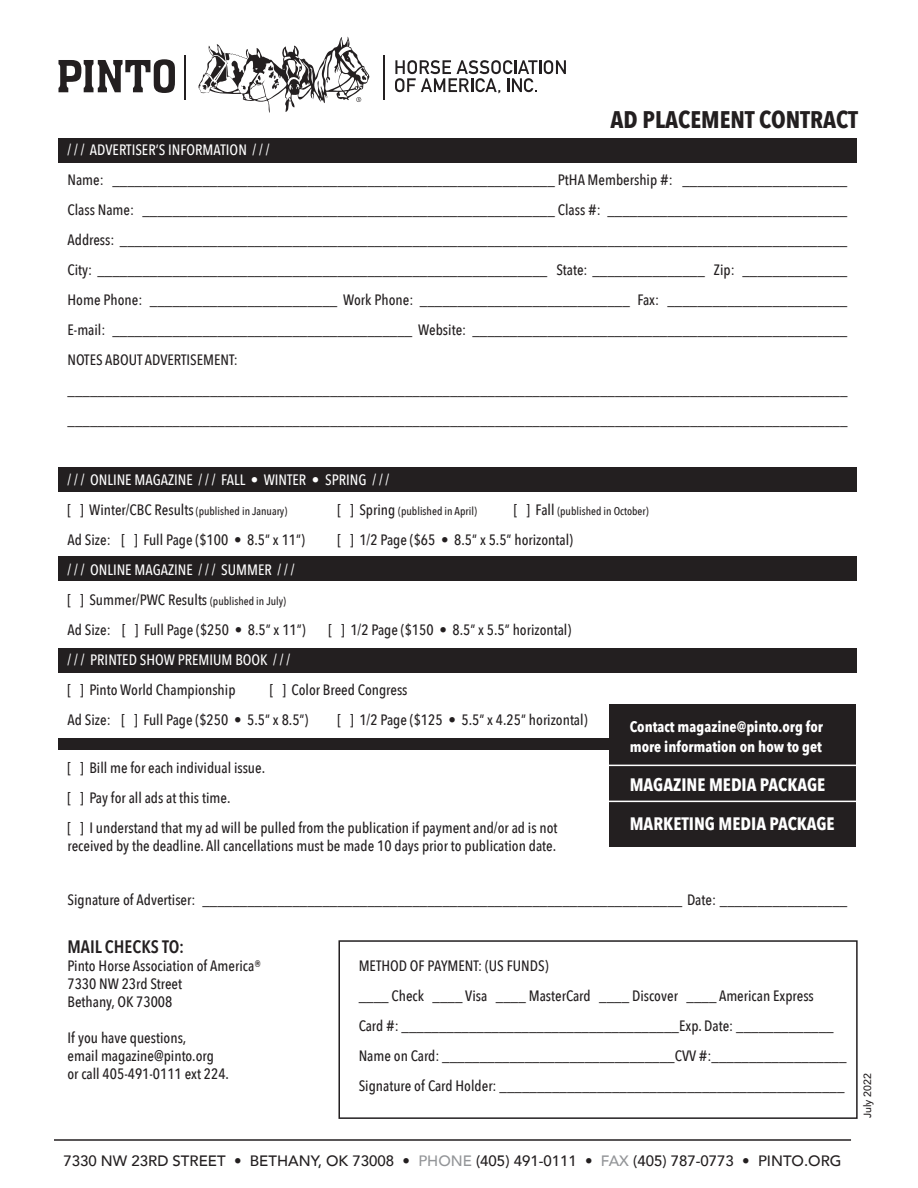
<style>
.page{position:relative;width:918px;height:1188px;background:#fff}
.page>*{position:absolute;margin:0;border:0;box-sizing:border-box;transform-origin:0 0}
.t1{font:700 24px "Avenir Next Condensed";color:#231f20}
.t2{font:700 18px "Avenir Next Condensed";color:#fff}
.t3{font:600 18px "Avenir Next Condensed";color:#231f20}
.t4{font:500 15px/18px "Avenir Next Condensed";color:#231f20}
.t5{font:500 15px "Avenir Next Condensed";color:#fff}
.t6{font:500 15px "Avenir";color:#231f20}
.t7{font:700 15px/19.5px "Avenir Next Condensed";color:#fff}
.t8{font:500 11.25px "Avenir Next Condensed";color:#231f20}
.t9{font:500 10.5px "Avenir";color:#231f20}
.s1{font-family:"Avenir Next"}
.s2{font-size:15px}
.s3{font-size:11.25px}
.s4{color:#939598}
</style>
<div class="page">
<div style="left:58px;top:738px;width:767px;height:12px;background:#231f20"></div>
<div style="left:58px;top:138px;width:799px;height:25px;background:#231f20"></div>
<div style="left:58px;top:648px;width:799px;height:25px;background:#231f20"></div>
<div style="left:610px;top:704px;width:246px;height:143px;background:#231f20"></div>
<div style="left:58px;top:556px;width:799px;height:25px;background:#231f20"></div>
<div style="left:58px;top:467px;width:799px;height:25px;background:#231f20"></div>
<hr style="left:54px;top:1139px;width:797px;height:2px;background:#231f20">
<svg style="left:58px;top:59px;width:117px;height:34px"></svg>
<svg style="left:395px;top:60px;width:171px;height:33px"></svg>
<hr style="left:184px;top:55px;width:1px;height:45px;background:#231f20">
<hr style="left:384px;top:55px;width:1px;height:45px;background:#231f20">
<svg style="left:198px;top:37px;width:171px;height:76px"></svg>
<div style="left:338px;top:940px;width:520px;height:179px;border:2px solid #231f20"></div>
<hr style="left:584px;top:801px;width:283px;height:1px;background:#fff">
<hr style="left:584px;top:765px;width:283px;height:1px;background:#fff">
<p class="t1" style="left:611px;top:105px;width:249px">AD PLACEMENT CONTRACT</p>
<p class="t5" style="left:68px;top:141px;width:204px">/ / / ADVERTISER’S INFORMATION / / /</p>
<p class="t4" style="left:67px;top:171px;width:781px">Name: ___________________________________________________________ PtHA Membership <span class="s1">#</span>: ______________________</p>
<p class="t4" style="left:68px;top:201px;width:781px">Class Name: _______________________________________________________ Class <span class="s1">#</span>: ________________________________</p>
<p class="t4" style="left:68px;top:231px;width:781px">Address: _________________________________________________________________________________________________</p>
<p class="t4" style="left:68px;top:261px;width:781px">City: ____________________________________________________________ State: _______________ Zip: ______________</p>
<p class="t4" style="left:68px;top:291px;width:781px">Home Phone: _________________________ Work Phone: ____________________________ Fax: ________________________</p>
<p class="t4" style="left:68px;top:321px;width:781px">E-mail: ________________________________________ Website: __________________________________________________</p>
<p class="t4" style="left:68px;top:351px;width:172px">NOTES ABOUT ADVERTISEMENT:</p>
<p class="t4" style="left:68px;top:381px;width:781px">________________________________________________________________________________________________________</p>
<p class="t4" style="left:68px;top:411px;width:781px">________________________________________________________________________________________________________</p>
<p class="t5" style="left:68px;top:471px;width:323px">/ / / ONLINE MAGAZINE / / / FALL • WINTER • SPRING / / /</p>
<p class="t8" style="left:68px;top:504px;width:221px"><span class="s2">[ ] Winter/CBC Results</span> (published in January)</p>
<p class="t8" style="left:338px;top:504px;width:141px"><span class="s2">[ ] Spring</span> (published in April)</p>
<p class="t8" style="left:514px;top:504px;width:136px"><span class="s2">[ ] Fall</span> (published in October)</p>
<p class="t4" style="left:68px;top:531px;width:239px">Ad Size: [ ] Full Page ($100 • 8.5” x 11”)</p>
<p class="t4" style="left:338px;top:531px;width:237px">[ ] 1/2 Page ($65 • 8.5” x 5.5” horizontal)</p>
<p class="t5" style="left:68px;top:561px;width:229px">/ / / ONLINE MAGAZINE / / / SUMMER / / /</p>
<p class="t4" style="left:68px;top:591px;width:220px">[ ] Summer/PWC Results <span class="s3">(published in July)</span></p>
<p class="t4" style="left:68px;top:621px;width:240px">Ad Size: [ ] Full Page ($250 • 8.5” x 11”)</p>
<p class="t4" style="left:328px;top:621px;width:244px">[ ] 1/2 Page ($150 • 8.5” x 5.5” horizontal)</p>
<p class="t5" style="left:68px;top:651px;width:224px">/ / / PRINTED SHOW PREMIUM BOOK / / /</p>
<p class="t4" style="left:68px;top:681px;width:170px">[ ] Pinto World Championship</p>
<p class="t4" style="left:270px;top:681px;width:139px">[ ] Color Breed Congress</p>
<p class="t4" style="left:68px;top:711px;width:242px">Ad Size: [ ] Full Page ($250 • 5.5” x 8.5”)</p>
<p class="t4" style="left:338px;top:711px;width:252px">[ ] 1/2 Page ($125 • 5.5” x 4.25” horizontal)</p>
<p class="t4" style="left:68px;top:759px;width:199px">[ ] Bill me for each individual issue.</p>
<p class="t4" style="left:68px;top:789px;width:165px">[ ] Pay for all ads at this time.</p>
<p class="t4" style="left:68px;top:819px;width:492px">[ ] I understand that my ad will be pulled from the publication if payment and/or ad is not received by the deadline. All cancellations must be made 10 days prior to publication date.</p>
<p class="t4" style="left:68px;top:891px;width:781px">Signature of Advertiser: ________________________________________________________________ Date: _________________</p>
<p class="t3" style="left:68px;top:931px;width:118px">MAIL CHECKS TO:</p>
<p class="t4" style="left:68px;top:957px;width:195px">Pinto Horse Association of America®</p>
<p class="t4" style="left:68px;top:975px;width:116px">7330 NW 23rd Street</p>
<p class="t4" style="left:68px;top:993px;width:106px">Bethany, OK 73008</p>
<p class="t4" style="left:68px;top:1029px;width:163px">If you have questions,<br>email magazine@pinto.org<br>or call 405-491-0111 ext 224.</p>
<p class="t7" style="left:630px;top:717px;width:195px">Contact magazine@pinto.org for more information on how to get</p>
<p class="t2" style="left:630px;top:773px;width:197px">MAGAZINE MEDIA PACKAGE</p>
<p class="t2" style="left:630px;top:812px;width:206px">MARKETING MEDIA PACKAGE</p>
<p class="t4" style="left:359px;top:957px;width:191px">METHOD OF PAYMENT: (US FUNDS)</p>
<p class="t4" style="left:359px;top:987px;width:457px">____ Check ____ Visa ____ MasterCard ____ Discover ____ American Express</p>
<p class="t4" style="left:359px;top:1017px;width:477px">Card <span class="s1">#</span>: _____________________________________Exp. Date: _____________</p>
<p class="t4" style="left:359px;top:1047px;width:489px">Name on Card: _______________________________CVV <span class="s1">#</span>:__________________</p>
<p class="t4" style="left:359px;top:1077px;width:487px">Signature of Card Holder: ______________________________________________</p>
<p class="t6" style="left:63px;top:1148px;width:780px">7330 NW 23RD STREET • BETHANY, OK 73008 • <span class="s4">PHONE</span> (405) 491-0111 • <span class="s4">FAX</span> (405) 787-0773 • PINTO.ORG</p>
<p class="t9" style="left:858px;top:1118px;width:46px;rotate:-90deg">July 2022</p>
</div>
